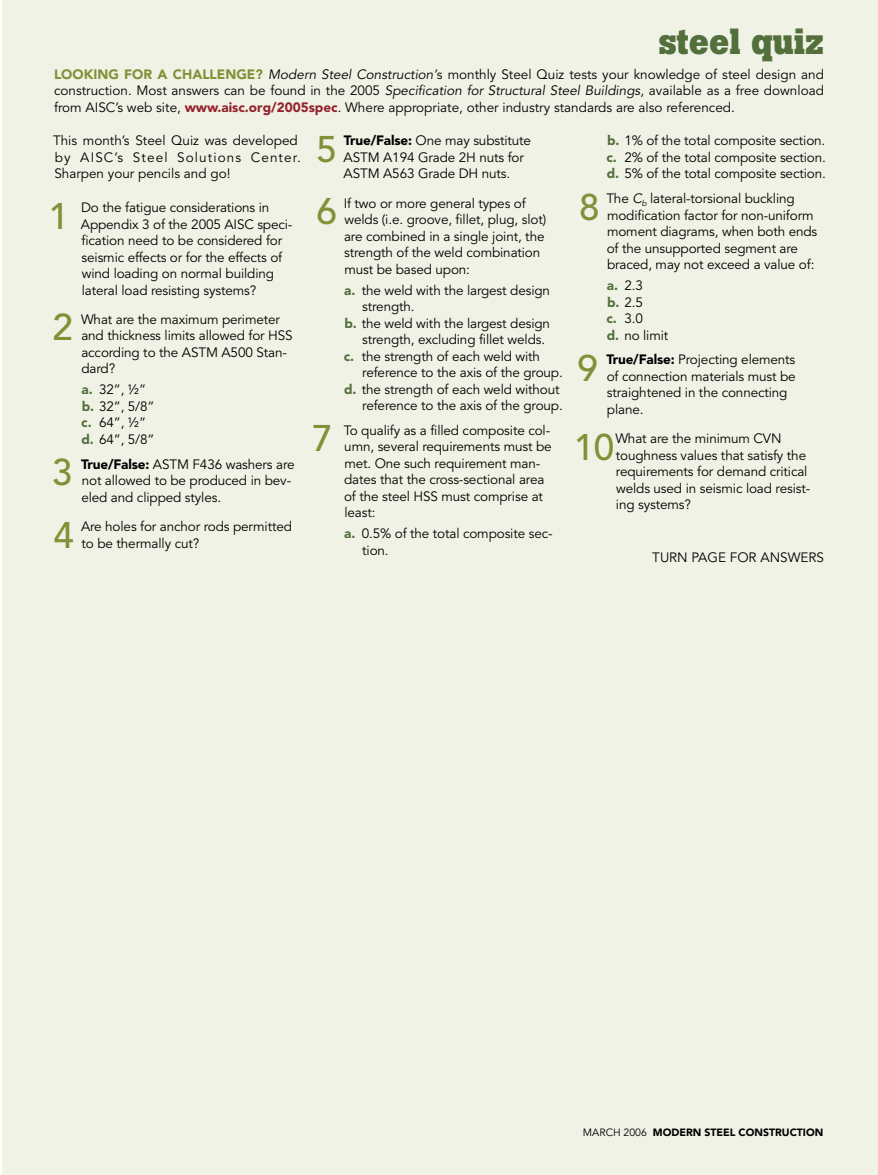
<style>
.page{position:relative;width:878px;height:1175px;background:#fff}
.page>*{position:absolute;margin:0;border:0;box-sizing:border-box;transform-origin:0 0}
.t1{font:500 36.75px "Avenir LT Std";color:#829138}
.t2{font:700 36px "Boton";color:#526f3c}
.t3{font:13.5px/16.5px "Avenir LT Std";letter-spacing:-.01em;color:#000}
.t4{font:900 10.5px "Avenir LT Std";color:#000}
.s1{font-weight:900;color:#829138}
.s2{font-style:italic}
.s3{font-weight:900;color:#94212d}
.s4{font-weight:900;color:#526f3c}
.s5{font-weight:900}
.s6{font-weight:400}
</style>
<div class="page">
<div style="left:2px;top:0;width:876px;height:1174px;background:#f0f2e5"></div>
<h2 class="t2" style="left:659px;top:20px;width:166px">steel quiz</h2>
<p class="t3" style="left:54px;top:66px;width:771px;text-align:justify"><span class="s1">LOOKING FOR A CHALLENGE?</span> <span class="s2">Modern Steel Construction’</span>s monthly Steel Quiz tests your knowledge of steel design and construction. Most answers can be found in the 2005 <span class="s2">Specification for Structural Steel Buildings</span>, available as a free download from AISC’s web site, <span class="s3">www.aisc.org/2005spec</span>. Where appropriate, other industry standards are also referenced.</p>
<p class="t3" style="left:53px;top:133px;width:249px">This month’s Steel Quiz was developed by AISC’s Steel Solutions Center.<br>Sharpen your pencils and go!</p>
<h1 class="t1" style="left:48px;top:195px;width:22px">1</h1>
<p class="t3" style="left:81px;top:200px;width:213px">Do the fatigue considerations in Appendix 3 of the 2005 AISC speci&shy;fication need to be considered for seismic effects or for the effects of wind loading on normal building lateral load resisting systems?</p>
<h1 class="t1" style="left:52px;top:306px;width:22px">2</h1>
<p class="t3" style="left:81px;top:311px;width:213px">What are the maximum perimeter and thickness limits allowed for HSS according to the ASTM A500 Stan&shy;dard?</p>
<p class="t3" style="left:81px;top:382px;width:75px"><span class="s4">a.</span> 32”, ½” <span class="s4">b.</span> 32”, 5/8” <span class="s4">c.</span> 64”, ½” <span class="s4">d.</span> 64”, 5/8”</p>
<h1 class="t1" style="left:52px;top:451px;width:22px">3</h1>
<p class="t3" style="left:81px;top:456px;width:215px"><span class="s5">True/False:</span> ASTM F436 washers are not allowed to be produced in bev&shy;eled and clipped styles.</p>
<h1 class="t1" style="left:54px;top:513px;width:22px">4</h1>
<p class="t3" style="left:81px;top:518px;width:212px">Are holes for anchor rods permitted to be thermally cut?</p>
<h1 class="t1" style="left:316px;top:128px;width:22px">5</h1>
<p class="t3" style="left:343px;top:133px;width:189px"><span class="s5">True/False:</span> One may substitute<br>ASTM A194 Grade 2H nuts for<br>ASTM A563 Grade DH nuts.</p>
<h1 class="t1" style="left:316px;top:190px;width:22px">6</h1>
<p class="t3" style="left:344px;top:195px;width:204px">If two or more general types of welds (i.e. groove, fillet, plug, slot) are combined in a single joint, the strength of the weld combination must be based upon:</p>
<p class="t3" style="left:344px;top:282px;width:207px"><span class="s4">a.</span> the weld with the largest design</p>
<p class="t3" style="left:362px;top:298px;width:54px">strength.</p>
<p class="t3" style="left:344px;top:315px;width:207px"><span class="s4">b.</span> the weld with the largest design</p>
<p class="t3" style="left:362px;top:331px;width:184px">strength, excluding fillet welds.</p>
<p class="t3" style="left:344px;top:348px;width:198px"><span class="s4">c.</span> the strength of each weld with</p>
<p class="t3" style="left:362px;top:364px;width:202px">reference to the axis of the group.</p>
<p class="t3" style="left:344px;top:381px;width:217px"><span class="s4">d.</span> the strength of each weld without</p>
<p class="t3" style="left:362px;top:397px;width:202px">reference to the axis of the group.</p>
<h1 class="t1" style="left:312px;top:417px;width:22px">7</h1>
<p class="t3" style="left:344px;top:422px;width:209px">To qualify as a filled composite col&shy;umn, several requirements must be met. One such requirement man&shy;dates that the cross-sectional area of the steel HSS must comprise at least:</p>
<p class="t3" style="left:362px;top:526px;width:192px;text-indent:-18px"><span class="s4">a.</span> 0.5% of the total composite sec&shy;tion.</p>
<p class="t3" style="left:606px;top:133px;width:221px;text-align:justify"><span class="s4">b.</span> 1% of the total composite section. <span class="s4">c.</span> 2% of the total composite section. <span class="s4">d.</span> 5% of the total composite section.</p>
<h1 class="t1" style="left:579px;top:185px;width:22px">8</h1>
<p class="t3" style="left:606px;top:190px;width:212px">The <span class="s2">C</span><sub>b</sub> lateral-torsional buckling modification factor for non-uniform moment diagrams, when both ends of the unsupported segment are braced, may not exceed a value of:</p>
<p class="t3" style="left:606px;top:277px;width:63px"><span class="s4">a.</span> 2.3<br><span class="s4">b.</span> 2.5<br><span class="s4">c.</span> 3.0<br><span class="s4">d.</span> no limit</p>
<h1 class="t1" style="left:577px;top:347px;width:22px">9</h1>
<p class="t3" style="left:606px;top:352px;width:191px"><span class="s5">True/False:</span> Projecting elements of connection materials must be straightened in the connecting plane.</p>
<h1 class="t1" style="left:573px;top:425px;width:42px">10</h1>
<p class="t3" style="left:615px;top:430px;width:196px">What are the minimum CVN toughness values that satisfy the requirements for demand critical welds used in seismic load resist&shy;ing systems?</p>
<p class="t3" style="left:652px;top:549px;width:173px">TURN PAGE FOR ANSWERS</p>
<p class="t4" style="left:583px;top:1125px;width:242px"><span class="s6">MARCH 2006</span> MODERN STEEL CONSTRUCTION</p>
</div>
